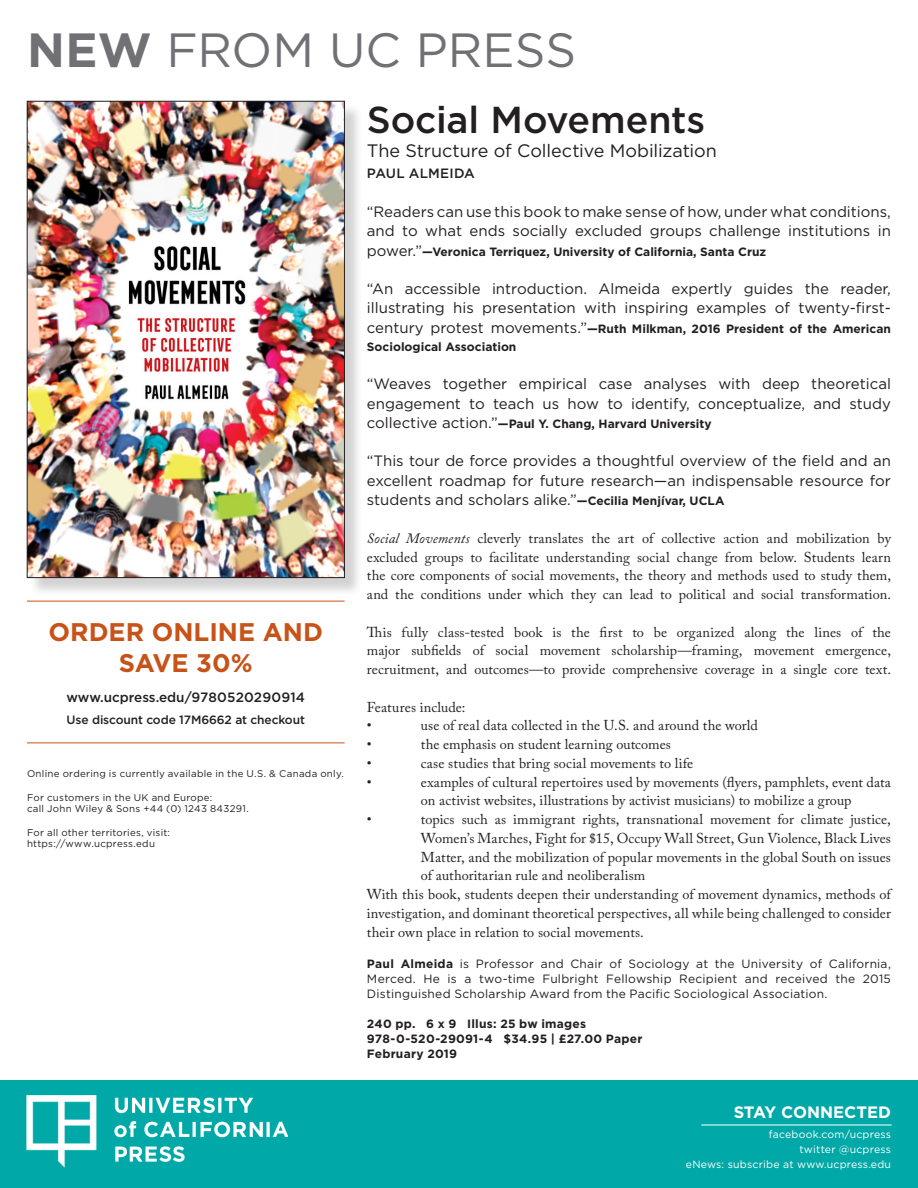
<style>
.page{position:relative;width:918px;height:1188px;background:#fff}
.page>*{position:absolute;margin:0;border:0;box-sizing:border-box;transform-origin:0 0}
.t1{font:48px "Gotham";color:#717074}
.t2{font:500 37.5px "Gotham";letter-spacing:-.005em;color:#231f20}
.t3{font:700 25.5px/30.6px "Gotham";color:#c75318;text-align:center}
.t4{font:18px "Gotham";letter-spacing:-.005em;color:#231f20}
.t5{font:700 16.5px "Gotham";color:#fff}
.Blurb{font:15px/19.5px "Gotham";color:#231f20}
.t6{font:14.25px/18.8px "Adobe Caslon Pro";letter-spacing:.005em;color:#231f20;text-align:justify}
.t7{font:500 13.5px "Gotham";letter-spacing:.005em;color:#231f20}
.author_bio{font:12px/15px "Gotham";letter-spacing:.02em;color:#231f20;text-align:justify}
.Blurb-2{font:700 12px/18px "Gotham";color:#231f20}
.price{font:700 12px "Gotham";letter-spacing:.02em;color:#231f20}
.t8{font:500 12px "Gotham";letter-spacing:-.01em;color:#231f20}
.t9{font:10.5px/15px "Gotham";letter-spacing:.02em;color:#fff;text-align:right}
.t10{font:9.75px/11.7px "Gotham";letter-spacing:.03em;color:#231f20}
.s1{font-weight:700}
.s2{font-weight:400;font-size:15px}
.s3{font-weight:700;font-size:12px}
.s4{font-style:italic}
</style>
<div class="page">
<hr style="left:27px;top:601px;width:318px;height:1px;background:#c75318">
<hr style="left:27px;top:742px;width:318px;height:1px;background:#c75318">
<div style="left:0;top:1080px;width:918px;height:108px;background:#00a9a7"></div>
<img style="left:26px;top:1095px;width:262px;height:73px">
<hr style="left:701px;top:1125px;width:191px;height:1px;background:#fff">
<div style="left:29px;top:103px;width:335px;height:493px;background:#231f20;opacity:.2"></div>
<img style="left:29px;top:103px;width:314px;height:473px">
<div style="left:27px;top:101px;width:318px;height:477px;border:1px solid #231f20"></div>
<h1 class="t1" style="left:27px;top:24px;width:551px"><span class="s1">NEW</span> FROM UC PRESS</h1>
<p class="t3" style="left:49px;top:616px;width:276px">ORDER ONLINE AND<br>SAVE 30%</p>
<p class="t7" style="left:66px;top:690px;width:240px">www.ucpress.edu/9780520290914</p>
<p class="t8" style="left:67px;top:713px;width:240px">Use discount code 17M6662 at checkout</p>
<p class="t10" style="left:27px;top:768px;width:319px">Online ordering is currently available in the U.S. &amp; Canada only.</p>
<p class="t10" style="left:27px;top:791px;width:223px">For customers in the UK and Europe:<br>call John Wiley &amp; Sons +44 (0) 1243 843291.</p>
<p class="t10" style="left:27px;top:826px;width:145px">For all other territories, visit: https://www.ucpress.edu</p>
<p class="t2" style="left:367px;top:98px;width:340px">Social Movements</p>
<p class="t4" style="left:367px;top:140px;width:351px">The Structure of Collective Mobilization</p>
<p class="t7" style="left:367px;top:165px;width:110px">PAUL ALMEIDA</p>
<p class="Blurb" style="left:367px;top:201px;width:526px">“Readers can use this book to make sense of how, under what conditions, and to what ends socially excluded groups challenge institutions in</p>
<p class="Blurb-2" style="left:367px;top:242px;width:401px"><span class="s2">power.”</span>—Veronica Terriquez, University of California, Santa Cruz</p>
<p class="Blurb" style="left:367px;top:278px;width:526px">“An accessible introduction. Almeida expertly guides the reader, illustrating his presentation with inspiring examples of twenty-first-</p>
<p class="Blurb-2" style="left:367px;top:319px;width:526px"><span class="s2">century protest movements.”</span>—Ruth Milkman, 2016 President of the American<br>Sociological Association</p>
<p class="Blurb" style="left:367px;top:374px;width:526px">“Weaves together empirical case analyses with deep theoretical engagement to teach us how to identify, conceptualize, and study</p>
<p class="Blurb-2" style="left:367px;top:415px;width:346px"><span class="s2">collective action.”</span>—Paul Y. Chang, Harvard University</p>
<p class="Blurb" style="left:367px;top:451px;width:526px;text-align:justify">“This tour de force provides a thoughtful overview of the field and an excellent roadmap for future research—an indispensable resource for students and scholars alike.”<span class="s3">—Cecilia Menjívar, UCLA</span></p>
<p class="t6" style="left:367px;top:529px;width:526px"><span class="s4">Social Movements</span> cleverly translates the art of collective action and mobilization by excluded groups to facilitate understanding social change from below. Students learn the core components of social movements, the theory and methods used to study them, and the conditions under which they can lead to political and social transformation.</p>
<p class="t6" style="left:367px;top:622px;width:526px">This fully class-tested book is the first to be organized along the lines of the major subfields of social movement scholarship—framing, movement emergence, recruitment, and outcomes—to provide comprehensive coverage in a single core text.</p>
<p class="t6" style="left:367px;top:697px;width:100px">Features include:</p>
<p class="t6" style="left:367px;top:716px;width:6px">•</p>
<p class="t6" style="left:421px;top:716px;width:338px">use of real data collected in the U.S. and around the world</p>
<p class="t6" style="left:367px;top:735px;width:6px">•</p>
<p class="t6" style="left:421px;top:735px;width:252px">the emphasis on student learning outcomes</p>
<p class="t6" style="left:367px;top:754px;width:6px">•</p>
<p class="t6" style="left:421px;top:754px;width:274px">case studies that bring social movements to life</p>
<p class="t6" style="left:367px;top:772px;width:6px">•</p>
<p class="t6" style="left:421px;top:772px;width:472px">examples of cultural repertoires used by movements (flyers, pamphlets, event data on activist websites, illustrations by activist musicians) to mobilize a group</p>
<p class="t6" style="left:367px;top:810px;width:6px">•</p>
<p class="t6" style="left:421px;top:810px;width:472px">topics such as immigrant rights, transnational movement for climate justice, Women’s Marches, Fight for $15, Occupy Wall Street, Gun Violence, Black Lives Matter, and the mobilization of popular movements in the global South on issues of authoritarian rule and neoliberalism</p>
<p class="t6" style="left:367px;top:885px;width:526px">With this book, students deepen their understanding of movement dynamics, methods of investigation, and dominant theoretical perspectives, all while being challenged to consider their own place in relation to social movements.</p>
<p class="author_bio" style="left:367px;top:956px;width:526px"><span class="s1">Paul Almeida</span> is Professor and Chair of Sociology at the University of California, Merced. He is a two-time Fulbright Fellowship Recipient and received the 2015<br>Distinguished Scholarship Award from the Pacific Sociological Association.</p>
<p class="price" style="left:367px;top:1017px;width:221px">240 pp. 6 x 9 Illus: 25 bw images</p>
<p class="price" style="left:367px;top:1032px;width:277px">978-0-520-29091-4 $34.95 | £27.00 Paper</p>
<p class="price" style="left:367px;top:1047px;width:92px">February 2019</p>
<p class="t5" style="left:734px;top:1103px;width:159px">STAY CONNECTED</p>
<p class="t9" style="left:769px;top:1126px;width:124px">facebook.com/ucpress</p>
<p class="t9" style="left:686px;top:1141px;width:207px">twitter @ucpress<br>eNews: subscribe at www.ucpress.edu</p>
</div>
